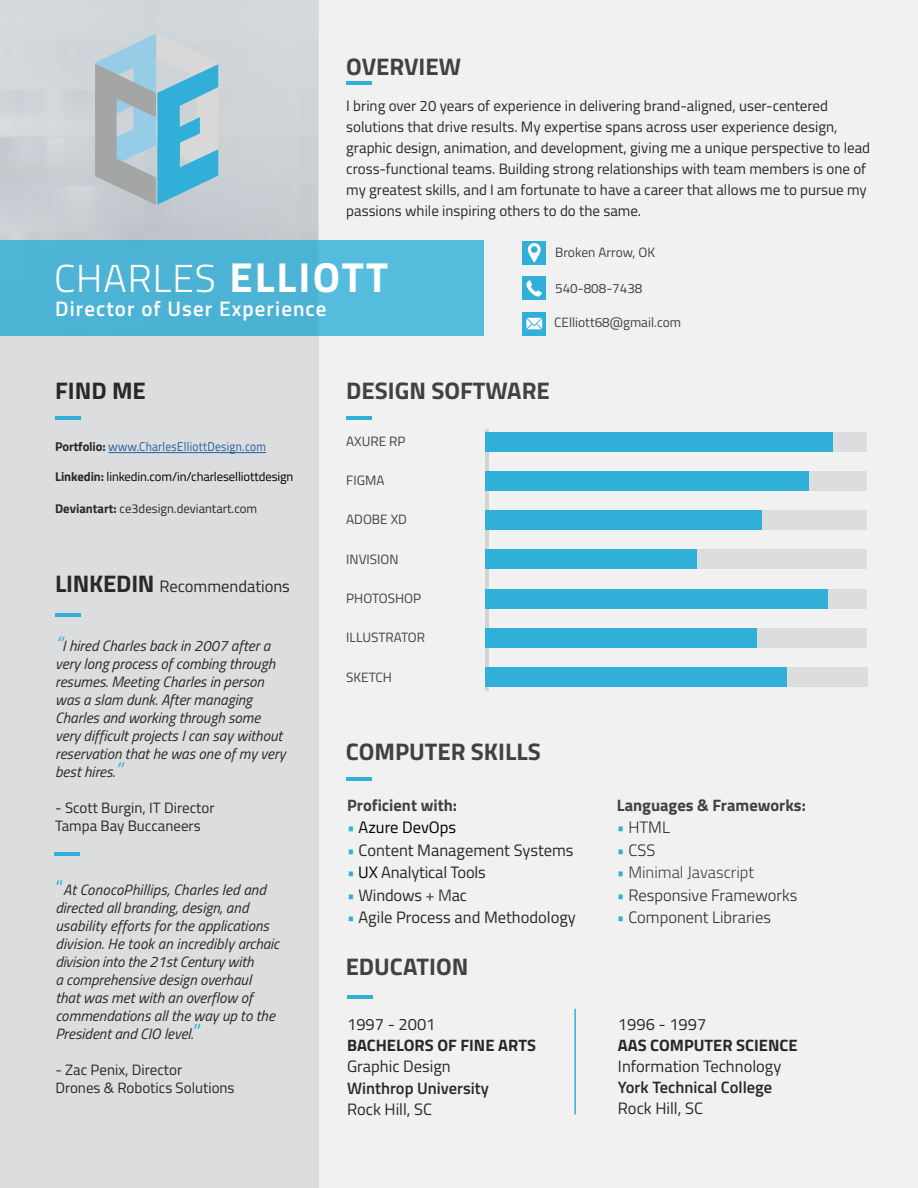
<style>
.page{position:relative;width:918px;height:1188px;background:#f1f1f2}
.page>*{position:absolute;margin:0;border:0;box-sizing:border-box;transform-origin:0 0}
.t1{font:300 39px "Titillium";letter-spacing:.025em;color:#fff}
.t2{font:700 24px "Titillium";color:#414042}
.t3{font:700 24px "Titillium";color:#292829}
.t4{font:600 21px "Titillium";letter-spacing:.05em;color:#fff}
.t5{font:16.5px "Titillium";color:#292829}
.t6{font:300 16.5px "Titillium";color:#292829}
.t7{font:600 16.5px "Titillium";color:#292829}
.t8{font:700 16.5px "Titillium";color:#292829}
.t9{font:700 16.5px "Titillium";color:#414042}
.t10{font:300 16.5px "Titillium";color:#414042}
.t11{font:16.5px "Titillium";color:#000}
.t12{font:italic 15px/18px "Titillium";color:#292829}
.t13{font:15px/21px "Titillium";color:#292829}
.t14{font:13.5px "Titillium";color:#414042}
.t15{font:12.75px "Titillium";letter-spacing:-.01em;color:#000}
.t16{font:12.75px "Titillium";letter-spacing:.025em;color:#215e9e}
.t17{font:12.75px "Titillium";color:#292829}
.s1{font-weight:700;font-size:42px}
.s2{font-weight:700;color:#292829}
.s3{font-weight:700}
.s4{font-weight:700;font-size:24px}
.s5{font-size:21px;color:#30afd8}
.s6{font-style:normal;font-size:21px;color:#30afd8}
.s7{color:#30afd8}
.s8{color:#000}
.s9{color:#414042}
</style>
<div class="page">
<div style="left:0;top:1px;width:319px;height:1187px;background:#dcddde"></div>
<hr style="left:346px;top:416px;width:25px;height:4px;background:#30afd8">
<hr style="left:485px;top:429px;width:3px;height:262px;background:#d1d3d4">
<div style="left:487px;top:432px;width:380px;height:19px;background:#dcddde"></div>
<div style="left:485px;top:432px;width:348px;height:19px;background:#30afd8"></div>
<div style="left:487px;top:471px;width:380px;height:19px;background:#dcddde"></div>
<div style="left:487px;top:510px;width:380px;height:19px;background:#dcddde"></div>
<div style="left:487px;top:549px;width:380px;height:19px;background:#dcddde"></div>
<div style="left:487px;top:590px;width:380px;height:19px;background:#dcddde"></div>
<div style="left:487px;top:629px;width:380px;height:19px;background:#dcddde"></div>
<div style="left:485px;top:471px;width:323px;height:19px;background:#30afd8"></div>
<div style="left:485px;top:510px;width:277px;height:19px;background:#30afd8"></div>
<div style="left:485px;top:549px;width:212px;height:20px;background:#30afd8"></div>
<div style="left:485px;top:589px;width:343px;height:20px;background:#30afd8"></div>
<div style="left:485px;top:628px;width:272px;height:20px;background:#30afd8"></div>
<div style="left:488px;top:668px;width:380px;height:19px;background:#dcddde"></div>
<div style="left:485px;top:668px;width:301px;height:19px;background:#30afd8"></div>
<hr style="left:346px;top:778px;width:25px;height:3px;background:#30afd8">
<div style="left:522px;top:312px;width:24px;height:23px;background:#30afd8"></div>
<svg style="left:526px;top:318px;width:16px;height:11px"></svg>
<div style="left:522px;top:277px;width:24px;height:23px;background:#30afd8"></div>
<svg style="left:526px;top:280px;width:16px;height:17px"></svg>
<div style="left:522px;top:241px;width:24px;height:24px;background:#30afd8"></div>
<svg style="left:528px;top:243px;width:13px;height:20px"></svg>
<hr style="left:346px;top:81px;width:25px;height:4px;background:#30afd8">
<hr style="left:55px;top:416px;width:25px;height:4px;background:#30afd8">
<hr style="left:55px;top:614px;width:26px;height:3px;background:#30afd8">
<hr style="left:108px;top:452px;width:158px;height:1px;background:#215e9e">
<hr style="left:55px;top:853px;width:25px;height:3px;background:#30afd8">
<hr style="left:347px;top:996px;width:25px;height:3px;background:#30afd8">
<hr style="left:574px;top:1009px;width:2px;height:106px;background:#30afd8">
<div style="left:1px;top:241px;width:483px;height:95px;background:#4db4d5"></div>
<svg style="left:95px;top:34px;width:123px;height:171px"></svg>
<h2 class="t2" style="left:346px;top:48px;width:116px">OVERVIEW</h2>
<p class="t13" style="left:346px;top:94px;width:525px">I bring over 20 years of experience in delivering brand-aligned, user-centered solutions that drive results. My expertise spans across user experience design, graphic design, animation, and development, giving me a unique perspective to lead cross-functional teams. Building strong relationships with team members is one of my greatest skills, and I am fortunate to have a career that allows me to pursue my passions while inspiring others to do the same.</p>
<h1 class="t1" style="left:54px;top:250px;width:336px">CHARLES <span class="s1">ELLIOTT</span></h1>
<h3 class="t4" style="left:55px;top:293px;width:273px">Director of User Experience</h3>
<p class="t14" style="left:555px;top:242px;width:102px">Broken Arrow, OK</p>
<p class="t14" style="left:555px;top:278px;width:89px">540-808-7438</p>
<p class="t14" style="left:554px;top:313px;width:129px">CElliott68@gmail.com</p>
<h2 class="t3" style="left:55px;top:372px;width:92px">FIND ME</h2>
<p class="t16" style="left:55px;top:437px;width:213px"><span class="s2">Portfolio:</span> www.CharlesElliottDesign.com</p>
<p class="t15" style="left:55px;top:467px;width:240px"><span class="s2">Linkedin:</span> linkedin.com/in/charleselliottdesign</p>
<p class="t17" style="left:55px;top:499px;width:204px"><span class="s3">Deviantart:</span> ce3design.deviantart.com</p>
<p class="t5" style="left:55px;top:574px;width:236px"><span class="s4">LINKEDIN</span> Recommendations</p>
<p class="t12" style="left:55px;top:636px;width:232px"><span class="s5">“</span>I hired Charles back in 2007 after a very long process of combing through resumes. Meeting Charles in person was a slam dunk. After managing<br>Charles and working through some very difficult projects I can say without reservation that he was one of my very best hires.<span class="s5">”</span></p>
<p class="t13" style="left:55px;top:798px;width:161px;line-height:18px">- Scott Burgin, IT Director<br>Tampa Bay Buccaneers</p>
<p class="t12" style="left:55px;top:880px;width:225px"><span class="s6">“</span>At ConocoPhillips, Charles led and directed all branding, design, and usability efforts for the applications division. He took an incredibly archaic division into the 21st Century with<br>a comprehensive design overhaul that was met with an overflow of commendations all the way up to the President and CIO level.<span class="s6">”</span></p>
<p class="t13" style="left:55px;top:1060px;width:181px;line-height:18px">- Zac Penix, Director<br>Drones &amp; Robotics Solutions</p>
<h2 class="t2" style="left:346px;top:372px;width:205px">DESIGN SOFTWARE</h2>
<p class="t14" style="left:346px;top:431px;width:61px">AXURE RP</p>
<p class="t14" style="left:346px;top:471px;width:40px">FIGMA</p>
<p class="t14" style="left:346px;top:510px;width:62px">ADOBE XD</p>
<p class="t14" style="left:346px;top:549px;width:54px">INVISION</p>
<p class="t14" style="left:346px;top:588px;width:76px">PHOTOSHOP</p>
<p class="t14" style="left:346px;top:628px;width:80px">ILLUSTRATOR</p>
<p class="t14" style="left:346px;top:667px;width:47px">SKETCH</p>
<h2 class="t2" style="left:346px;top:733px;width:196px">COMPUTER SKILLS</h2>
<p class="t9" style="left:347px;top:792px;width:111px">Proficient with:</p>
<p class="t11" style="left:347px;top:815px;width:111px"><span class="s7">•</span> Azure DevOps</p>
<p class="t5" style="left:347px;top:838px;width:228px"><span class="s7">•</span> Content Management Systems</p>
<p class="t5" style="left:347px;top:860px;width:140px"><span class="s7">•</span> <span class="s8">UX</span> Analytical Tools</p>
<p class="t5" style="left:347px;top:883px;width:121px"><span class="s7">•</span> Windows <span class="s9">+ M</span>ac</p>
<p class="t5" style="left:347px;top:905px;width:230px"><span class="s7">•</span> Agile Process and Methodology</p>
<h2 class="t2" style="left:346px;top:948px;width:124px">EDUCATION</h2>
<p class="t5" style="left:347px;top:1012px;width:90px">1997 - 2001</p>
<p class="t8" style="left:347px;top:1032px;width:190px">BACHELORS OF FINE ARTS</p>
<p class="t5" style="left:347px;top:1054px;width:105px">Graphic Design</p>
<p class="t7" style="left:347px;top:1076px;width:143px">Winthrop University</p>
<p class="t5" style="left:347px;top:1098px;width:87px">Rock Hill, SC</p>
<p class="t9" style="left:617px;top:792px;width:191px">Languages &amp; Frameworks:</p>
<p class="t6" style="left:617px;top:815px;width:55px"><span class="s7">•</span> HTML</p>
<p class="t6" style="left:617px;top:838px;width:40px"><span class="s7">•</span> CSS</p>
<p class="t10" style="left:617px;top:860px;width:139px"><span class="s7">•</span> Minimal Javascript</p>
<p class="t6" style="left:617px;top:883px;width:182px"><span class="s7">•</span> Responsive Frameworks</p>
<p class="t6" style="left:617px;top:905px;width:156px"><span class="s7">•</span> Component Libraries</p>
<p class="t5" style="left:618px;top:1012px;width:90px">1996 - 1997</p>
<p class="t8" style="left:618px;top:1032px;width:181px">AAS COMPUTER SCIENCE</p>
<p class="t5" style="left:618px;top:1054px;width:165px">Information Technology</p>
<p class="t7" style="left:618px;top:1075px;width:156px">York Technical College</p>
<p class="t5" style="left:618px;top:1097px;width:87px">Rock Hill, SC</p>
</div>
